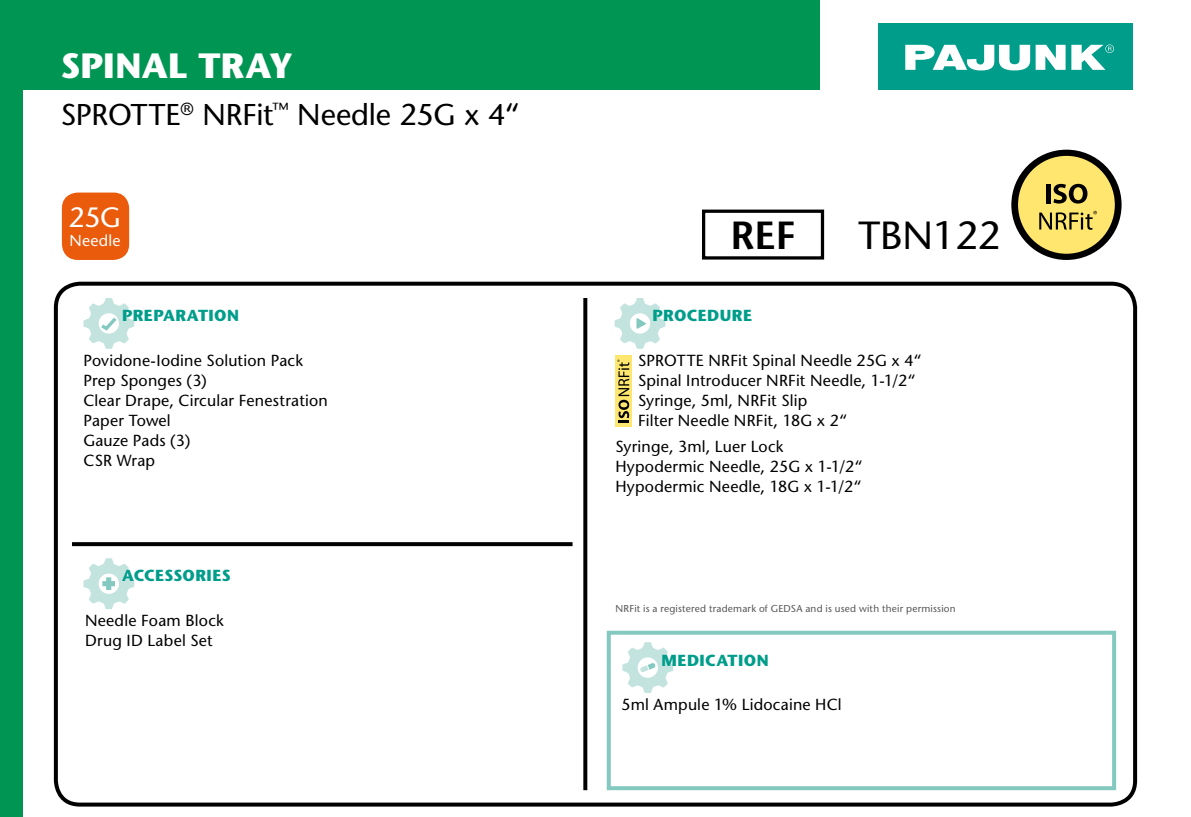
<style>
.page{position:relative;width:1191px;height:817px;background:#fff}
.page>*{position:absolute;margin:0;border:0;box-sizing:border-box;transform-origin:0 0}
.t1{font:500 39.2px "Stone Sans Std";color:#000}
.t2{font:600 39.2px "Stone Sans Std";color:#000}
.t3{font:700 35.2px "Stone Sans Std";letter-spacing:.005em;color:#fff}
.t4{font:500 30px "Stone Sans Std";letter-spacing:-.005em;color:#000}
.t5{font:500 28px "Stone Sans Std";color:#fff}
.t6{font:500 16px/20px "Stone Sans Std";letter-spacing:.015em;color:#000}
.t7{font:700 16px "Stone Sans Std";letter-spacing:.025em;color:#009d8b}
.t8{font:500 15.8px "Stone Sans Std";letter-spacing:.02em;color:#fff}
.t9{font:500 10px "Stone Sans Std";letter-spacing:.02em;color:#575756}
</style>
<div class="page">
<div style="left:0;top:0;width:23px;height:816px;background:#009553"></div>
<div style="left:3px;top:0;width:817px;height:89px;background:#009553"></div>
<div style="left:878px;top:23px;width:254px;height:66px;background:#009d8b"></div>
<svg style="left:905px;top:44px;width:209px;height:26px"></svg>
<svg style="left:72px;top:542px;width:500px;height:4px;background:#090909"></svg>
<div style="left:54px;top:281px;width:1083px;height:525px;border:4px solid #000;border-radius:24px"></div>
<svg style="left:583px;top:298px;width:4px;height:492px;background:#151515"></svg>
<div style="left:607px;top:630px;width:509px;height:160px;border:4px solid #83c9c0"></div>
<svg style="left:614px;top:298px;width:51px;height:51px"></svg>
<svg style="left:83px;top:558px;width:51px;height:51px"></svg>
<svg style="left:622px;top:642px;width:51px;height:50px"></svg>
<svg style="left:83px;top:298px;width:51px;height:51px"></svg>
<div style="left:702px;top:209px;width:122px;height:50px;border:3px solid #000"></div>
<div style="left:62px;top:192px;width:67px;height:68px;background:#ea5b0b;border-radius:16px"></div>
<div style="left:1011px;top:150px;width:110px;height:110px;border:20px solid #000;border-radius:50%"></div>
<div style="left:1018px;top:156px;width:96px;height:98px;background:#ffe76f;border-radius:50%"></div>
<hr style="left:1046px;top:184px;width:4px;height:19px;background:#000">
<svg style="left:1053px;top:184px;width:34px;height:19px"></svg>
<svg style="left:1039px;top:211px;width:58px;height:19px"></svg>
<div style="left:615px;top:355px;width:17px;height:72px;background:#ffe76f"></div>
<svg style="left:617px;top:359px;width:12px;height:63px"></svg>
<h2 class="t3" style="left:61px;top:45px;width:234px">SPINAL TRAY</h2>
<h3 class="t4" style="left:61px;top:97px;width:460px">SPROTTE<sup>®</sup> NRFit<sup>™</sup> Needle 25G x 4“</h3>
<h3 class="t5" style="left:69px;top:200px;width:53px">25G</h3>
<p class="t8" style="left:69px;top:231px;width:52px">Needle</p>
<p class="t7" style="left:122px;top:306px;width:118px">PREPARATION</p>
<h1 class="t2" style="left:730px;top:212px;width:67px">REF</h1>
<h1 class="t1" style="left:858px;top:212px;width:144px">TBN122</h1>
<p class="t7" style="left:652px;top:306px;width:101px">PROCEDURE</p>
<p class="t6" style="left:83px;top:350px;width:246px">Povidone-Iodine Solution Pack<br>Prep Sponges (3)<br>Clear Drape, Circular Fenestration<br>Paper Towel<br>Gauze Pads (3)<br>CSR Wrap</p>
<p class="t6" style="left:638px;top:350px;width:285px">SPROTTE NRFit Spinal Needle 25G x 4“<br>Spinal Introducer NRFit Needle, 1-1/2“<br>Syringe, 5ml, NRFit Slip<br>Filter Needle NRFit, 18G x 2“</p>
<p class="t6" style="left:615px;top:436px;width:249px">Syringe, 3ml, Luer Lock<br>Hypodermic Needle, 25G x 1-1/2“<br>Hypodermic Needle, 18G x 1-1/2“</p>
<p class="t7" style="left:122px;top:566px;width:110px">ACCESSORIES</p>
<p class="t6" style="left:85px;top:610px;width:140px">Needle Foam Block<br>Drug ID Label Set</p>
<p class="t9" style="left:615px;top:602px;width:342px">NRFit is a registered trademark of GEDSA and is used with their permission</p>
<p class="t7" style="left:661px;top:650px;width:109px">MEDICATION</p>
<p class="t6" style="left:621px;top:694px;width:222px">5ml Ampule 1% Lidocaine HCl</p>
</div>
